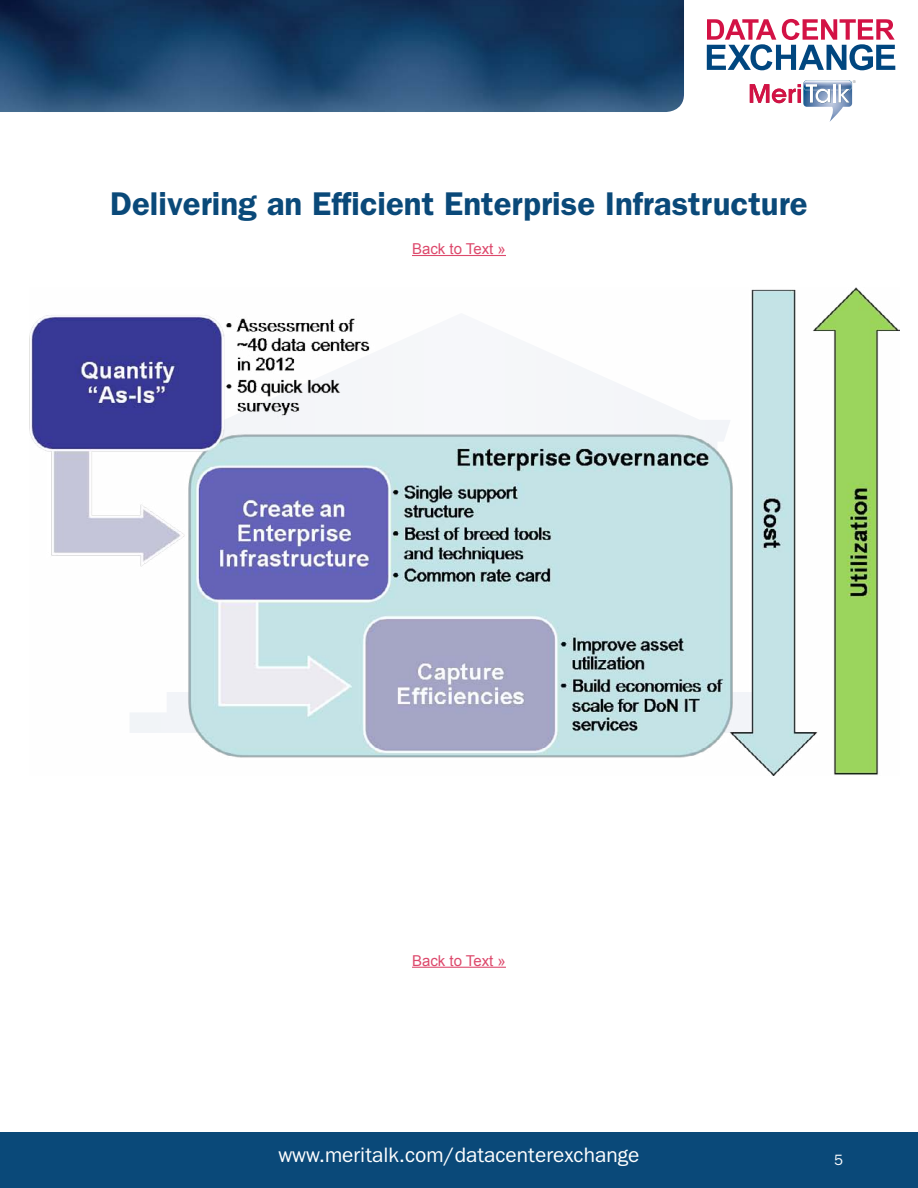
<style>
.page{position:relative;width:918px;height:1188px;background:#fff}
.page>*{position:absolute;margin:0;border:0;box-sizing:border-box;transform-origin:0 0}
.t1{font:600 33px "ITC Franklin Gothic Std";color:#0a4979}
.t2{font:21px "ITC Franklin Gothic Std";color:#fff}
.t3{font:15px "Arial";color:#dd496c}
.t4{font:15px "ITC Franklin Gothic Std";color:#fff}
.t5{font:500 3.9px "Avenir LT Std";color:#939598}
</style>
<div class="page">
<div style="left:0;top:1132px;width:918px;height:56px;background:#0a4979"></div>
<svg style="left:750px;top:80px;width:102px;height:42px"></svg>
<svg style="left:707px;top:19px;width:188px;height:51px"></svg>
<img style="left:0;top:0;width:684px;height:112px">
<img style="left:29px;top:287px;width:870px;height:489px">
<hr style="left:412px;top:967px;width:94px;height:1px;background:#dd496c">
<hr style="left:412px;top:255px;width:94px;height:1px;background:#dd496c">
<p class="t1" style="left:110px;top:184px;width:699px">Delivering an Efficient Enterprise Infrastructure</p>
<p class="t3" style="left:412px;top:239px;width:95px">Back to Text »</p>
<p class="t5" style="left:853px;top:80px;width:5px">®</p>
<p class="t3" style="left:412px;top:951px;width:95px">Back to Text »</p>
<p class="t2" style="left:278px;top:1143px;width:363px">www.meritalk.com/datacenterexchange</p>
<p class="t4" style="left:834px;top:1152px;width:10px">5</p>
</div>
